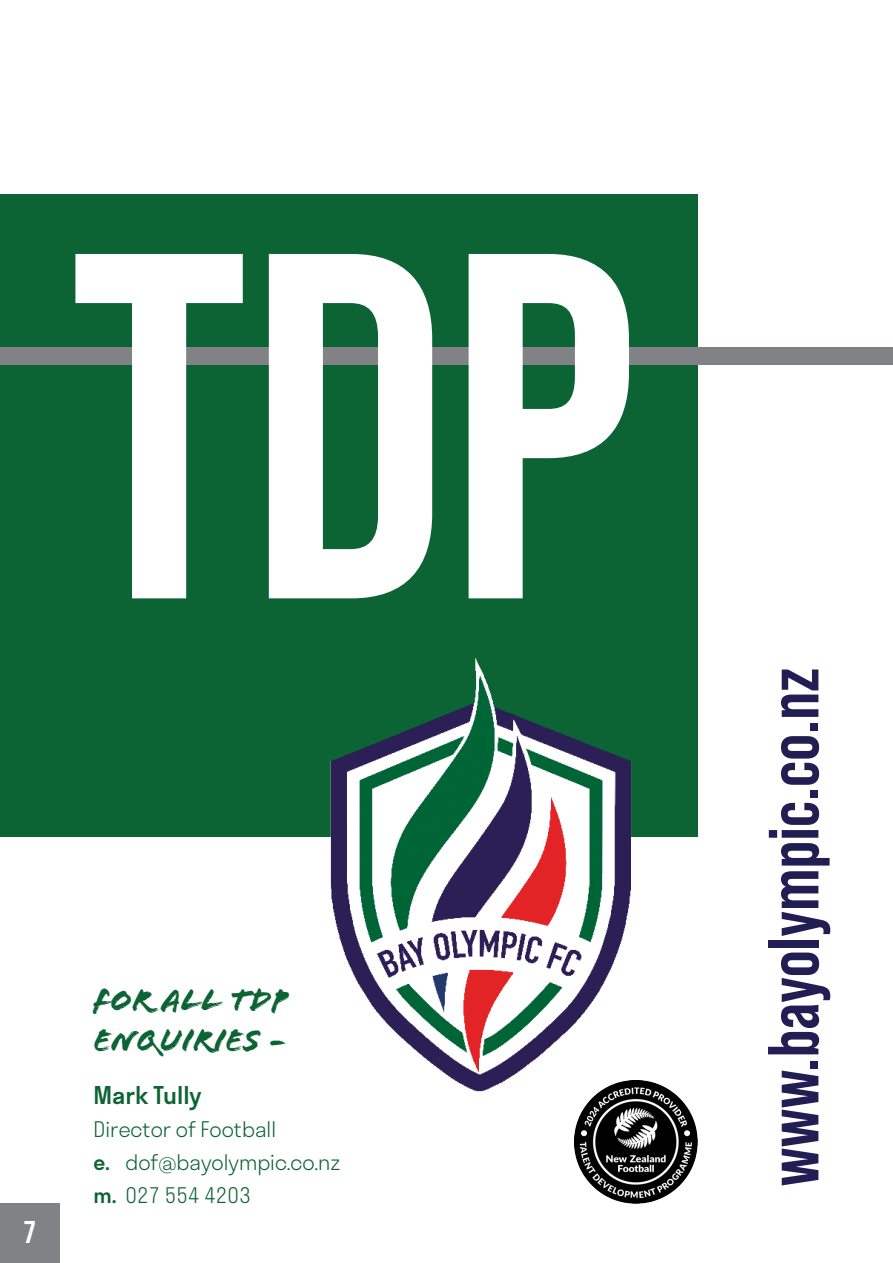
<style>
.page{position:relative;width:893px;height:1263px;background:#fff}
.page>*{position:absolute;margin:0;border:0;box-sizing:border-box;transform-origin:0 0}
.Left{font:700 492px "Bebas Neue Pro";color:#fff}
.Left-2{font:700 72px "Bebas Neue Pro";color:#221e54}
.Left_Drop_Caps{font:33px/39.6px "Flood Std";color:#0c6333}
.t1{font:700 31.5px "Bebas Neue Pro";color:#fff}
.Left_Drop_Caps-2{font:500 24px "Stratos";color:#0c6333}
.Left_Drop_Caps-3{font:300 21px "Stratos";color:#0c6333}
.s1{font-weight:500}
</style>
<div class="page">
<div style="left:0;top:194px;width:697px;height:642px;background:#0c6333"></div>
<div style="left:0;top:347px;width:893px;height:17px;background:#808285"></div>
<img style="left:324px;top:658px;width:313px;height:434px">
<img style="left:574px;top:1080px;width:123px;height:123px">
<div style="left:0;top:1203px;width:60px;height:60px;background:#808285"></div>
<p class="Left" style="left:70px;top:146px;width:570px">TDP</p>
<h3 class="t1" style="left:24px;top:1214px;width:13px">7</h3>
<p class="Left_Drop_Caps" style="left:94px;top:981px;width:196px">FOR ALL TDP<br>ENQUIRIES -</p>
<p class="Left_Drop_Caps-2" style="left:94px;top:1076px;width:110px">Mark Tully</p>
<p class="Left_Drop_Caps-3" style="left:94px;top:1113px;width:184px">Director of Football</p>
<p class="Left_Drop_Caps-3" style="left:94px;top:1146px;width:248px"><span class="s1">e.</span> dof@bayolympic.co.nz</p>
<p class="Left_Drop_Caps-3" style="left:94px;top:1179px;width:159px"><span class="s1">m.</span> 027 554 4203</p>
<p class="Left-2" style="left:752px;top:1186px;width:520px;rotate:-90deg">www.bayolympic.co.nz</p>
</div>
